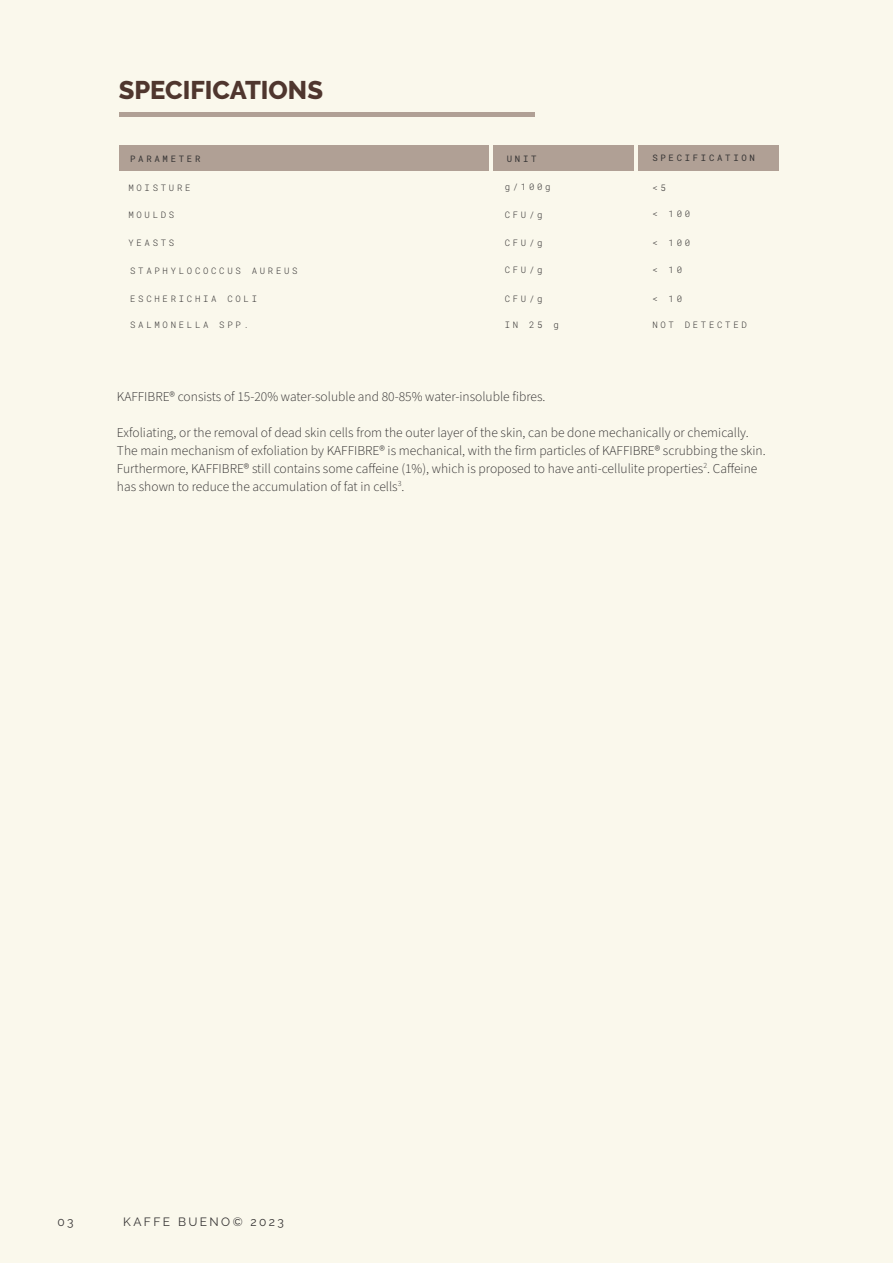
<style>
.page{position:relative;width:893px;height:1263px;background:#faf8ec}
.page>*{position:absolute;margin:0;border:0;box-sizing:border-box;transform-origin:0 0}
.t1{font:800 25.5px "Raleway";color:#4f362e}
.t2{font:13.5px/18px "Source Sans 3";color:#373535}
.t3{font:12px "Raleway";letter-spacing:.2em;color:#373535}
.t4{font:9px "Roboto Mono";letter-spacing:.3em;color:#373535}
</style>
<div class="page">
<div style="left:119px;top:145px;width:659px;height:26px;background:#b0a095"></div>
<hr style="left:489px;top:145px;width:4px;height:26px;background:#faf8ec">
<hr style="left:634px;top:145px;width:3px;height:26px;background:#faf8ec">
<hr style="left:119px;top:113px;width:416px;height:4px;background:#b0a095">
<h1 class="t1" style="left:119px;top:76px;width:206px">SPECIFICATIONS</h1>
<p class="t4" style="left:130px;top:152px;width:72px">PARAMETER</p>
<p class="t4" style="left:507px;top:153px;width:31px">UNIT</p>
<p class="t4" style="left:652px;top:152px;width:104px">SPECIFICATION</p>
<p class="t4" style="left:128px;top:181px;width:64px">MOISTURE</p>
<p class="t4" style="left:128px;top:209px;width:47px">MOULDS</p>
<p class="t4" style="left:128px;top:236px;width:47px">YEASTS</p>
<p class="t4" style="left:130px;top:264px;width:169px">STAPHYLOCOCCUS AUREUS</p>
<p class="t4" style="left:130px;top:293px;width:128px">ESCHERICHIA COLI</p>
<p class="t4" style="left:130px;top:319px;width:120px">SALMONELLA SPP.</p>
<p class="t4" style="left:505px;top:180px;width:47px">g/100g</p>
<p class="t4" style="left:505px;top:209px;width:39px">CFU/g</p>
<p class="t4" style="left:505px;top:236px;width:39px">CFU/g</p>
<p class="t4" style="left:505px;top:264px;width:39px">CFU/g</p>
<p class="t4" style="left:505px;top:293px;width:39px">CFU/g</p>
<p class="t4" style="left:505px;top:319px;width:55px">IN 25 g</p>
<p class="t4" style="left:652px;top:181px;width:15px">&lt; 5</p>
<p class="t4" style="left:652px;top:208px;width:39px">&lt; 100</p>
<p class="t4" style="left:652px;top:236px;width:39px">&lt; 100</p>
<p class="t4" style="left:652px;top:264px;width:31px">&lt; 10</p>
<p class="t4" style="left:652px;top:293px;width:31px">&lt; 10</p>
<p class="t4" style="left:652px;top:319px;width:96px">NOT DETECTED</p>
<p class="t2" style="left:117px;top:388px;width:430px">KAFFIBRE® consists of 15-20% water-soluble and 80-85% water-insoluble fibres.</p>
<p class="t2" style="left:117px;top:424px;width:650px">Exfoliating, or the removal of dead skin cells from the outer layer of the skin, can be done mechanically or chemically.<br>The main mechanism of exfoliation by KAFFIBRE® is mechanical, with the firm particles of KAFFIBRE® scrubbing the skin.<br>Furthermore, KAFFIBRE® still contains some caffeine (1%), which is proposed to have anti-cellulite properties<sup>2</sup>. Caffeine has shown to reduce the accumulation of fat in cells<sup>3</sup>.</p>
<p class="t3" style="left:57px;top:1215px;width:18px">03</p>
<p class="t3" style="left:123px;top:1215px;width:162px">KAFFE BUENO© 2023</p>
</div>
